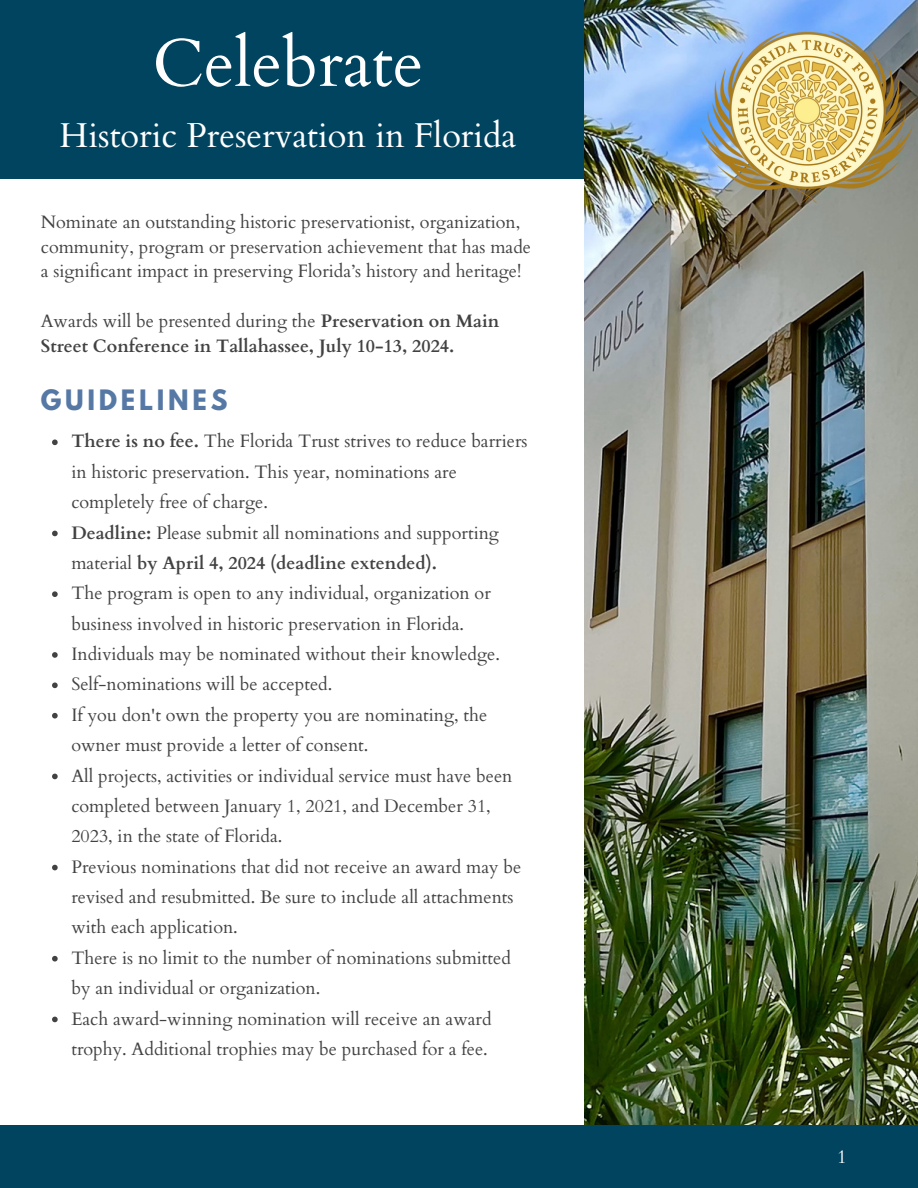
<style>
.page{position:relative;width:918px;height:1188px;background:#fff}
.page>*{position:absolute;margin:0;border:0;box-sizing:border-box;transform-origin:0 0}
.t1{font:67.2px "Cardo";color:#fff}
.t2{font:34.5px "Cardo";color:#fff}
.t3{font:700 24.9px "League Spartan";letter-spacing:.15em;color:#5578a5}
.t4{font:18.75px "Cardo";color:#fff}
.t5{font:18px/30.3px "Cardo";color:#424242}
.t6{font:700 18px/24.8px "Cardo";color:#424242}
.s1{font-weight:400}
.s2{font-weight:700}
</style>
<div class="page">
<div style="left:0;top:0;width:623px;height:179px;background:#004460"></div>
<img style="left:585px;top:0;width:333px;height:1126px">
<div style="left:0;top:1126px;width:918px;height:62px;background:#004460"></div>
<svg style="left:52px;top:440px;width:6px;height:5px"></svg>
<svg style="left:52px;top:531px;width:6px;height:5px"></svg>
<svg style="left:52px;top:591px;width:6px;height:6px"></svg>
<svg style="left:52px;top:652px;width:6px;height:6px"></svg>
<svg style="left:52px;top:683px;width:6px;height:5px"></svg>
<svg style="left:52px;top:713px;width:6px;height:6px"></svg>
<svg style="left:52px;top:774px;width:6px;height:5px"></svg>
<svg style="left:52px;top:865px;width:6px;height:5px"></svg>
<svg style="left:52px;top:956px;width:6px;height:6px"></svg>
<svg style="left:52px;top:1017px;width:6px;height:5px"></svg>
<img style="left:697px;top:0;width:221px;height:220px">
<p class="t1" style="left:153px;top:19px;width:272px">Celebrate</p>
<p class="t2" style="left:60px;top:112px;width:458px">Historic Preservation in Florida</p>
<p class="t5" style="left:41px;top:210px;width:492px;line-height:24.8px">Nominate an outstanding historic preservationist, organization, community, program or preservation achievement that has made a significant impact in preserving Florida’s history and heritage!</p>
<h1 class="t6" style="left:41px;top:309px;width:460px"><span class="s1">Awards will be presented during the</span> Preservation on Main<br>Street Conference in Tallahassee, July 10-13, 2024.</h1>
<h2 class="t3" style="left:41px;top:388px;width:188px">GUIDELINES</h2>
<p class="t5" style="left:71px;top:427px;width:458px"><span class="s2">There is no fee.</span> The Florida Trust strives to reduce barriers in historic preservation. This year, nominations are completely free of charge.</p>
<h3 class="t5" style="left:71px;top:518px;width:429px"><span class="s2">Deadline:</span> Please submit all nominations and supporting material <span class="s2">by April 4, 2024 (deadline extended).</span></h3>
<p class="t5" style="left:71px;top:578px;width:421px">The program is open to any individual, organization or business involved in historic preservation in Florida.</p>
<p class="t5" style="left:71px;top:639px;width:430px">Individuals may be nominated without their knowledge.</p>
<p class="t5" style="left:71px;top:670px;width:262px">Self-nominations will be accepted.</p>
<p class="t5" style="left:71px;top:700px;width:417px">If you don't own the property you are nominating, the owner must provide a letter of consent.</p>
<p class="t5" style="left:71px;top:761px;width:443px">All projects, activities or individual service must have been completed between January 1, 2021, and December 31,<br>2023, in the state of Florida.</p>
<p class="t5" style="left:71px;top:852px;width:452px">Previous nominations that did not receive an award may be revised and resubmitted. Be sure to include all attachments with each application.</p>
<p class="t5" style="left:71px;top:943px;width:441px">There is no limit to the number of nominations submitted by an individual or organization.</p>
<p class="t5" style="left:71px;top:1004px;width:422px">Each award-winning nomination will receive an award trophy. Additional trophies may be purchased for a fee.</p>
<p class="t4" style="left:837px;top:1145px;width:11px">1</p>
</div>
